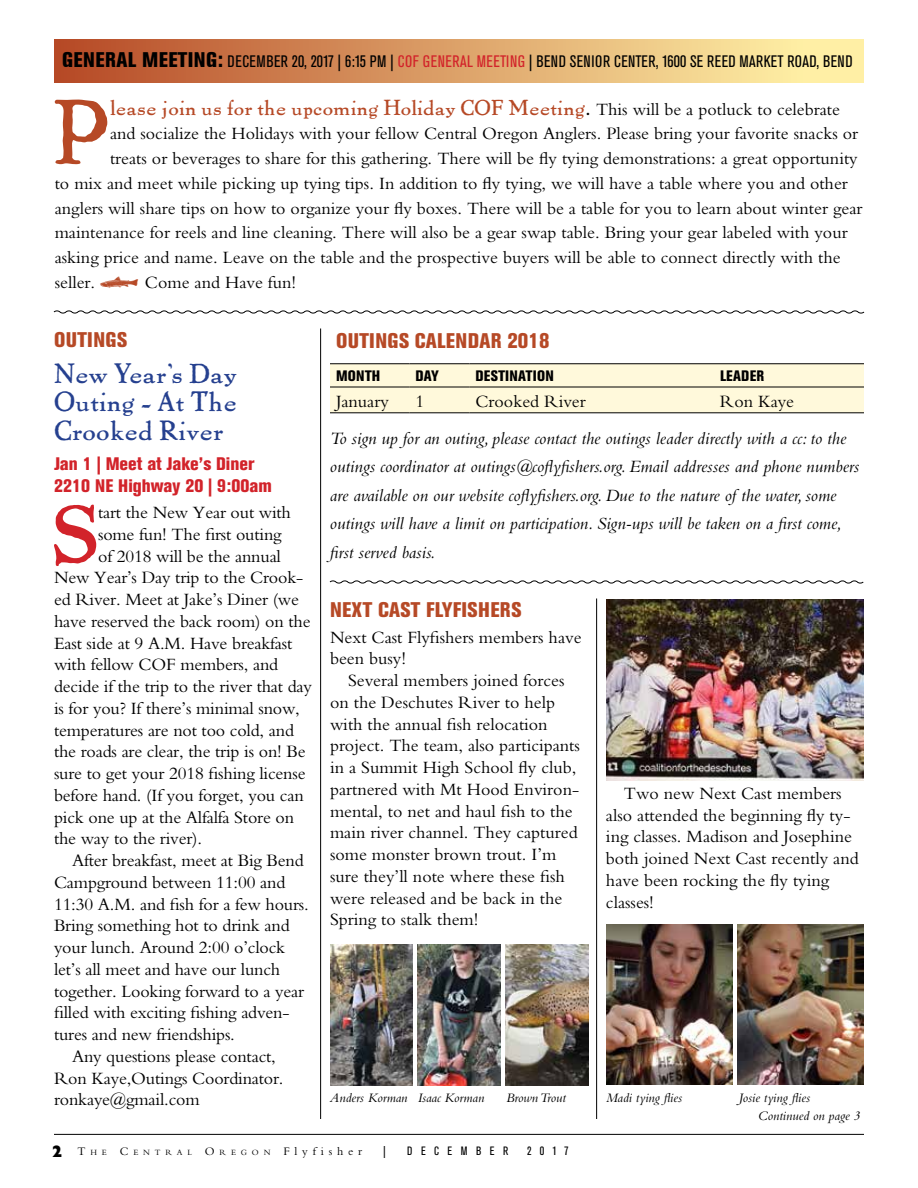
<style>
.page{position:relative;width:918px;height:1188px;background:#fff}
.page>*{position:absolute;margin:0;border:0;box-sizing:border-box;transform-origin:0 0}
.t1{font:89.4px "Pabst L";color:#b64926}
.t2{font:78.15px "Pabst L";color:#d2232a}
.t3{font:27px/28.5px "Pabst L";color:#25408f;text-align:justify}
.t4{font:21px "Pabst L";color:#b64926}
.t5{font:800 condensed 21px "Akzidenz Grotesk BE";letter-spacing:.02em;color:#b64926}
.t6{font:800 condensed 21px "Akzidenz Grotesk BE";letter-spacing:.02em;color:#000}
.t7{font:18px/21.8px "Bembo";color:#000}
.t8{font:italic 18px/28.5px "Bembo";color:#000}
.t9{font:800 condensed 18px/21.8px "Akzidenz Grotesk BE";color:#d2232a}
.t10{font:condensed 16.5px "Akzidenz Grotesk BE";letter-spacing:.02em;color:#000}
.t11{font:800 condensed 15px "Akzidenz Grotesk BE";letter-spacing:.02em;color:#000}
.t12{font:italic 13.5px "Bembo";color:#000}
.t13{font:condensed 12px "Akzidenz Grotesk BE";letter-spacing:.7em;color:#000}
.t14{font:8.4px "Bembo";letter-spacing:.57em;color:#000}
.s1{font-weight:800;font-size:21px;color:#b64926}
.s2{color:#d2232a}
.s3{color:#000}
.s4{font-family:"Bembo";font-size:18px;color:#000}
.s5{font-family:"Fishy Print Two AOE";font-size:22.5px;color:#b64926}
.s6{font-family:"Gill Sans Extra Bold Display";font-size:16.5px}
.s7{font-size:12px}
</style>
<div class="page">
<hr style="left:54px;top:1134px;width:810px;height:1px;background:#000">
<div style="left:54px;top:39px;width:810px;height:43px;background:linear-gradient(to right,#b64926,#fffaad)"></div>
<hr style="left:596px;top:598px;width:1px;height:521px;background:#000">
<svg style="left:53px;top:310px;width:812px;height:4px"></svg>
<div style="left:330px;top:364px;width:534px;height:48px;background:#fff9db"></div>
<hr style="left:330px;top:387px;width:80px;height:1px;background:#000">
<hr style="left:410px;top:387px;width:60px;height:1px;background:#000">
<hr style="left:470px;top:387px;width:244px;height:1px;background:#000">
<hr style="left:714px;top:387px;width:150px;height:1px;background:#000">
<hr style="left:330px;top:412px;width:80px;height:1px;background:#000">
<hr style="left:410px;top:412px;width:60px;height:1px;background:#000">
<hr style="left:470px;top:412px;width:244px;height:1px;background:#000">
<hr style="left:714px;top:412px;width:150px;height:1px;background:#000">
<hr style="left:330px;top:363px;width:80px;height:1px;background:#000">
<hr style="left:410px;top:363px;width:60px;height:1px;background:#000">
<hr style="left:470px;top:363px;width:244px;height:1px;background:#000">
<hr style="left:714px;top:363px;width:150px;height:1px;background:#000">
<svg style="left:329px;top:580px;width:535px;height:4px"></svg>
<img style="left:330px;top:944px;width:83px;height:141px">
<img style="left:418px;top:944px;width:82px;height:141px">
<img style="left:506px;top:944px;width:82px;height:141px">
<img style="left:606px;top:600px;width:258px;height:181px">
<img style="left:606px;top:924px;width:126px;height:160px">
<img style="left:738px;top:924px;width:126px;height:160px">
<hr style="left:320px;top:328px;width:1px;height:791px;background:#000">
<p class="t10" style="left:69px;top:52px;width:785px"><span class="s1">GENERAL MEETING</span> DECEMBER 20, 2017 | 6:15 PM | <span class="s2">COF GENERAL MEETING</span> | BEND SENIOR CENTER, 1600 SE REED MARKET ROAD, BEND</p>
<h1 class="t1" style="left:50px;top:74px;width:61px">P</h1>
<p class="t4" style="left:110px;top:94px;width:732px">lease join us for the upcoming Holiday COF Meeting<span class="s3">.</span> <span class="s4">This will be a potluck to celebrate</span></p>
<p class="t6" style="left:62px;top:47px;width:162px">GENERAL MEETING:</p>
<p class="t7" style="left:110px;top:123px;width:750px">and socialize the Holidays with your fellow Central Oregon Anglers. Please bring your favorite snacks or</p>
<p class="t7" style="left:110px;top:147px;width:749px">treats or beverages to share for this gathering. There will be fly tying demonstrations: a great opportunity</p>
<p class="t7" style="left:55px;top:172px;width:795px">to mix and meet while picking up tying tips. In addition to fly tying, we will have a table where you and other</p>
<p class="t7" style="left:55px;top:197px;width:809px">anglers will share tips on how to organize your fly boxes. There will be a table for you to learn about winter gear</p>
<p class="t7" style="left:55px;top:222px;width:794px">maintenance for reels and line cleaning. There will also be a gear swap table. Bring your gear labeled with your</p>
<p class="t7" style="left:55px;top:246px;width:788px">asking price and name. Leave on the table and the prospective buyers will be able to connect directly with the</p>
<p class="t7" style="left:55px;top:271px;width:243px">seller. <span class="s5">w</span> Come and Have fun!</p>
<p class="t5" style="left:54px;top:327px;width:75px">OUTINGS</p>
<h3 class="t3" style="left:54px;top:358px;width:185px">New Year’s Day Outing - At The Crooked River</h3>
<p class="t9" style="left:54px;top:453px;width:220px">Jan 1 | Meet at Jake’s Diner<br>2210 NE Highway 20 | 9:00am</p>
<h2 class="t2" style="left:51px;top:483px;width:49px">S</h2>
<p class="t7" style="left:98px;top:501px;width:194px">tart the New Year out with</p>
<p class="t5" style="left:336px;top:329px;width:215px">OUTINGS CALENDAR 2018</p>
<p class="t11" style="left:336px;top:367px;width:46px">MONTH</p>
<p class="t11" style="left:416px;top:367px;width:25px">DAY</p>
<p class="t11" style="left:476px;top:367px;width:80px">DESTINATION</p>
<p class="t11" style="left:720px;top:367px;width:46px">LEADER</p>
<p class="t7" style="left:336px;top:390px;width:54px">January</p>
<p class="t7" style="left:416px;top:390px;width:10px">1</p>
<p class="t7" style="left:476px;top:390px;width:112px">Crooked River</p>
<p class="t7" style="left:720px;top:390px;width:76px">Ron Kaye</p>
<p class="t8" style="left:330px;top:423px;width:531px">To sign up for an outing, please contact the outings leader directly with a cc: to the outings coordinator at outings@coflyfishers.org. Email addresses and phone numbers are available on our website coflyfishers.org. Due to the nature of the water, some outings will have a limit on participation. Sign-ups will be taken on a first come, first served basis.</p>
<p class="t7" style="left:98px;top:523px;width:185px">some fun! The first outing</p>
<p class="t7" style="left:98px;top:545px;width:184px">of 2018 will be the annual</p>
<p class="t7" style="left:54px;top:567px;width:251px">New Year’s Day trip to the Crook-</p>
<p class="t7" style="left:54px;top:588px;width:246px">ed River. Meet at Jake’s Diner (we</p>
<p class="t7" style="left:54px;top:610px;width:258px">have reserved the back room) on the</p>
<p class="t7" style="left:54px;top:632px;width:240px">East side at 9 A.M. Have breakfast</p>
<p class="t7" style="left:54px;top:654px;width:226px">with fellow COF members, and</p>
<p class="t7" style="left:54px;top:675px;width:260px">decide if the trip to the river that day</p>
<p class="t7" style="left:54px;top:697px;width:247px">is for you? If there’s minimal snow,</p>
<p class="t7" style="left:54px;top:719px;width:242px">temperatures are not too cold, and</p>
<p class="t7" style="left:54px;top:741px;width:253px">the roads are clear, the trip is on! Be</p>
<p class="t7" style="left:54px;top:762px;width:253px">sure to get your 2018 fishing license</p>
<p class="t7" style="left:54px;top:784px;width:251px">before hand. (If you forget, you can</p>
<p class="t7" style="left:54px;top:806px;width:242px">pick one up at the Alfalfa Store on</p>
<p class="t7" style="left:54px;top:828px;width:150px">the way to the river).</p>
<p class="t7" style="left:72px;top:849px;width:233px">After breakfast, meet at Big Bend</p>
<p class="t7" style="left:54px;top:871px;width:233px">Campground between 11:00 and</p>
<p class="t7" style="left:54px;top:893px;width:256px">11:30 A.M. and fish for a few hours.</p>
<p class="t7" style="left:54px;top:915px;width:237px">Bring something hot to drink and</p>
<p class="t7" style="left:54px;top:936px;width:233px">your lunch. Around 2:00 o’clock</p>
<p class="t7" style="left:54px;top:958px;width:228px">let’s all meet and have our lunch</p>
<p class="t7" style="left:54px;top:980px;width:252px">together. Looking forward to a year</p>
<p class="t7" style="left:54px;top:1002px;width:237px">filled with exciting fishing adven-</p>
<p class="t7" style="left:54px;top:1023px;width:182px">tures and new friendships.</p>
<p class="t7" style="left:72px;top:1045px;width:205px">Any questions please contact,</p>
<p class="t7" style="left:54px;top:1067px;width:231px">Ron Kaye,Outings Coordinator.</p>
<p class="t7" style="left:54px;top:1088px;width:147px">ronkaye@gmail.com</p>
<p class="t12" style="left:330px;top:1089px;width:156px">Anders Korman Isaac Korman</p>
<p class="t12" style="left:506px;top:1089px;width:61px">Brown Trout</p>
<p class="t12" style="left:606px;top:1089px;width:78px">Madi tying flies</p>
<p class="t12" style="left:739px;top:1089px;width:73px">Josie tying flies</p>
<p class="t5" style="left:330px;top:597px;width:193px">NEXT CAST FLYFISHERS</p>
<p class="t7" style="left:330px;top:626px;width:253px">Next Cast Flyfishers members have been busy!</p>
<p class="t7" style="left:330px;top:669px;width:251px;text-indent:18px">Several members joined forces on the Deschutes River to help with the annual fish relocation project. The team, also participants in a Summit High School fly club, partnered with Mt Hood Environ&shy;mental, to net and haul fish to the main river channel. They captured some monster brown trout. I’m sure they’ll note where these fish were released and be back in the<br>Spring to stalk them!</p>
<p class="t7" style="left:606px;top:782px;width:254px;text-indent:18px">Two new Next Cast members also attended the beginning fly ty&shy;ing classes. Madison and Josephine both joined Next Cast recently and have been rocking the fly tying classes!</p>
<p class="t12" style="left:758px;top:1108px;width:104px">Continued on page 3</p>
<p class="t14" style="left:52px;top:1148px;width:311px"><span class="s6">2</span> <span class="s7">T</span>HE <span class="s7">C</span>ENTRAL <span class="s7">O</span>REGON <span class="s7">Flyfisher</span></p>
<p class="t13" style="left:383px;top:1145px;width:4px">|</p>
<p class="t13" style="left:407px;top:1145px;width:103px">DECEMBER</p>
<p class="t13" style="left:527px;top:1145px;width:43px">2017</p>
</div>
